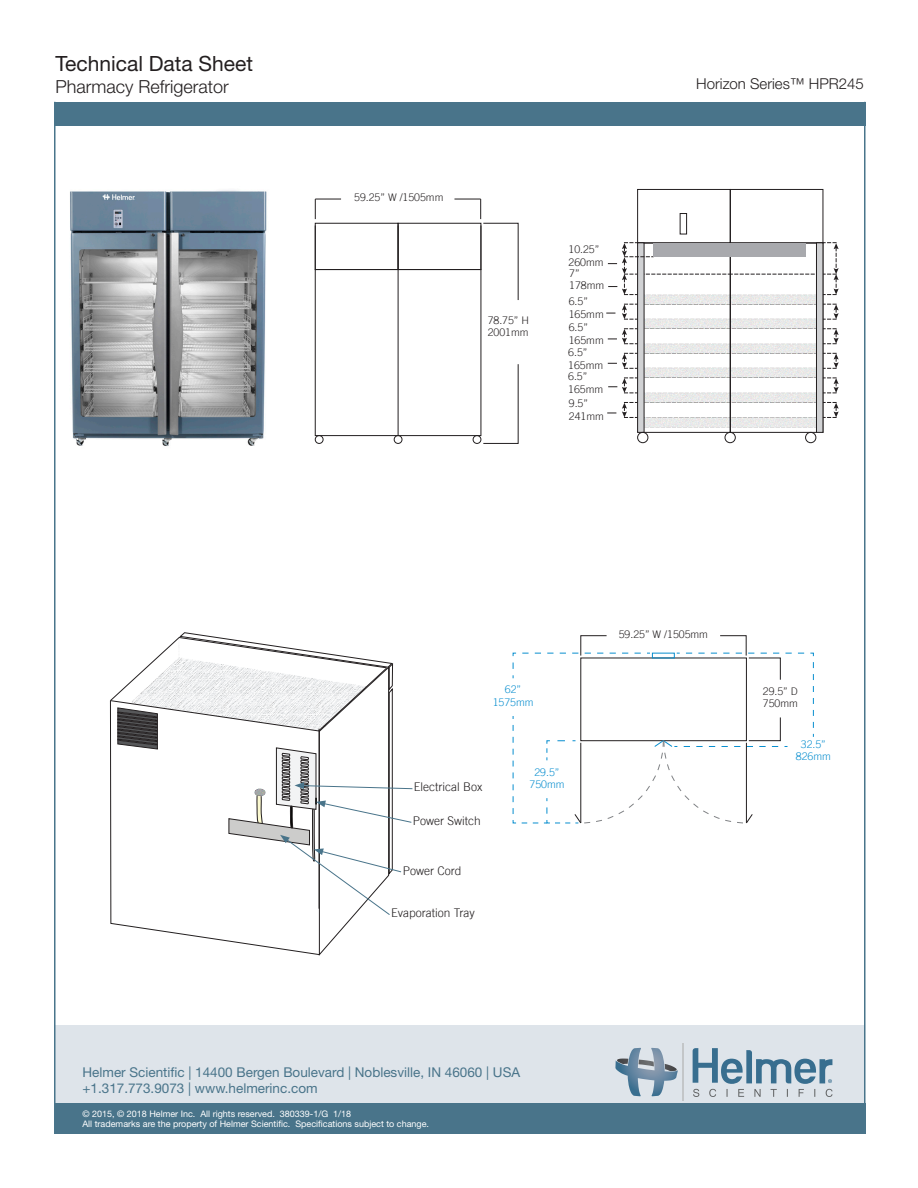
<style>
.page{position:relative;width:918px;height:1188px;background:#fff}
.page>*{position:absolute;margin:0;border:0;box-sizing:border-box;transform-origin:0 0}
.Title_1_Page2{font:21px "Helvetica Neue LT Std";color:#231f20}
.Sub-Title_2{font:300 18px "Helvetica Neue LT Std";color:#231f20}
.Sub-Title_4{font:300 15px "Helvetica Neue LT Std";color:#231f20}
.Footer_Address{font:13.5px "Helvetica Neue LT Std";color:#49748a}
.t1{font:300 12px "Trade Gothic";color:#231f20}
.t2{font:300 10.5px "Trade Gothic";color:#231f20}
.t3{font:300 10.5px "Trade Gothic";color:#088ecf}
.Footer_Legal{font:9px "Helvetica Neue LT Std";color:#fff}
</style>
<div class="page">
<div style="left:54px;top:1025px;width:810px;height:79px;background:#dee4ea"></div>
<div style="left:54px;top:1104px;width:812px;height:30px;background:#49748a"></div>
<svg style="left:615px;top:1048px;width:63px;height:48px"></svg>
<svg style="left:693px;top:1048px;width:140px;height:49px"></svg>
<hr style="left:682px;top:1043px;width:2px;height:58px;background:#bcbdbe">
<div style="left:54px;top:102px;width:812px;height:24px;background:#49748a"></div>
<hr style="left:54px;top:102px;width:2px;height:1032px;background:#49758b">
<hr style="left:864px;top:102px;width:2px;height:1032px;background:#49758b">
<img style="left:70px;top:190px;width:197px;height:256px">
<div style="left:315px;top:269px;width:166px;height:167px;border:1px solid #231f20"></div>
<hr style="left:398px;top:270px;width:1px;height:166px;background:#231f20">
<div style="left:315px;top:435px;width:8px;height:9px;border:1px solid #231f20;border-radius:50%"></div>
<div style="left:394px;top:435px;width:8px;height:9px;border:1px solid #231f20;border-radius:50%"></div>
<div style="left:473px;top:435px;width:8px;height:9px;border:1px solid #231f20;border-radius:50%"></div>
<div style="left:398px;top:223px;width:83px;height:47px;border:1px solid #231f20"></div>
<div style="left:315px;top:223px;width:83px;height:47px;border:1px solid #231f20"></div>
<svg style="left:483px;top:364px;width:36px;height:80px"></svg>
<svg style="left:454px;top:199px;width:65px;height:101px"></svg>
<svg style="left:315px;top:199px;width:26px;height:20px"></svg>
<svg style="left:513px;top:635px;width:301px;height:189px"></svg>
<svg style="left:109px;top:632px;width:304px;height:324px"></svg>
<img style="left:607px;top:403px;width:74px;height:25px">
<img style="left:644px;top:379px;width:37px;height:24px">
<img style="left:607px;top:354px;width:74px;height:25px">
<img style="left:606px;top:263px;width:75px;height:91px">
<div style="left:637px;top:189px;width:93px;height:54px;border:1px solid #231f20"></div>
<div style="left:638px;top:243px;width:6px;height:189px;background:#d1d2d4"></div>
<div style="left:637px;top:432px;width:11px;height:11px;border:1px solid #231f20;border-radius:50%"></div>
<div style="left:680px;top:213px;width:7px;height:21px;border:1px solid #231f20"></div>
<img style="left:681px;top:428px;width:185px;height:24px">
<img style="left:681px;top:403px;width:185px;height:25px">
<img style="left:681px;top:379px;width:185px;height:24px">
<img style="left:681px;top:354px;width:185px;height:25px">
<img style="left:681px;top:245px;width:185px;height:109px">
<div style="left:730px;top:242px;width:93px;height:191px;border:1px solid #231f20"></div>
<div style="left:730px;top:189px;width:93px;height:54px;border:1px solid #231f20"></div>
<div style="left:816px;top:243px;width:7px;height:189px;background:#d1d2d4"></div>
<div style="left:816px;top:242px;width:7px;height:191px;border:1px solid #231f20"></div>
<div style="left:805px;top:432px;width:11px;height:11px;border:1px solid #231f20;border-radius:50%"></div>
<svg style="left:622px;top:304px;width:16px;height:16px"></svg>
<svg style="left:608px;top:328px;width:30px;height:16px"></svg>
<svg style="left:608px;top:353px;width:30px;height:16px"></svg>
<svg style="left:608px;top:378px;width:30px;height:16px"></svg>
<svg style="left:622px;top:402px;width:16px;height:16px"></svg>
<svg style="left:823px;top:304px;width:16px;height:16px"></svg>
<svg style="left:823px;top:328px;width:16px;height:16px"></svg>
<svg style="left:823px;top:353px;width:16px;height:16px"></svg>
<svg style="left:823px;top:378px;width:16px;height:16px"></svg>
<svg style="left:823px;top:402px;width:16px;height:16px"></svg>
<svg style="left:608px;top:242px;width:231px;height:53px"></svg>
<div style="left:654px;top:243px;width:152px;height:13px;background:#a8a9ad"></div>
<p class="Title_1_Page2" style="left:56px;top:51px;width:199px">Technical Data Sheet</p>
<p class="Sub-Title_2" style="left:56px;top:75px;width:175px">Pharmacy Refrigerator</p>
<p class="Sub-Title_4" style="left:696px;top:74px;width:169px">Horizon Series™ HPR245</p>
<p class="t2" style="left:354px;top:191px;width:91px">59.25” W /1505mm</p>
<p class="t2" style="left:488px;top:314px;width:43px">78.75” H</p>
<p class="t2" style="left:488px;top:326px;width:42px">2001mm</p>
<p class="t2" style="left:568px;top:243px;width:32px">10.25”</p>
<p class="t2" style="left:568px;top:256px;width:37px">260mm</p>
<p class="t2" style="left:569px;top:267px;width:12px">7”</p>
<p class="t2" style="left:569px;top:279px;width:37px">178mm</p>
<p class="t2" style="left:569px;top:295px;width:21px">6.5”</p>
<p class="t2" style="left:569px;top:308px;width:37px">165mm</p>
<p class="t2" style="left:568px;top:346px;width:21px">6.5”</p>
<p class="t2" style="left:568px;top:359px;width:37px">165mm</p>
<p class="t2" style="left:569px;top:321px;width:21px">6.5”</p>
<p class="t2" style="left:569px;top:334px;width:37px">165mm</p>
<p class="t2" style="left:568px;top:370px;width:21px">6.5”</p>
<p class="t2" style="left:568px;top:383px;width:37px">165mm</p>
<p class="t2" style="left:569px;top:397px;width:21px">9.5”</p>
<p class="t2" style="left:569px;top:410px;width:37px">241mm</p>
<p class="t3" style="left:505px;top:683px;width:18px">62”</p>
<p class="t3" style="left:493px;top:696px;width:42px">1575mm</p>
<p class="t1" style="left:414px;top:780px;width:70px">Electrical Box</p>
<p class="t1" style="left:413px;top:813px;width:70px">Power Switch</p>
<p class="t1" style="left:403px;top:863px;width:60px">Power Cord</p>
<p class="t1" style="left:391px;top:905px;width:85px">Evaporation Tray</p>
<p class="t3" style="left:534px;top:766px;width:27px">29.5”</p>
<p class="t3" style="left:530px;top:778px;width:37px">750mm</p>
<p class="t2" style="left:619px;top:628px;width:91px">59.25” W /1505mm</p>
<p class="t2" style="left:763px;top:685px;width:37px">29.5” D</p>
<p class="t2" style="left:763px;top:697px;width:37px">750mm</p>
<p class="t3" style="left:801px;top:738px;width:27px">32.5”</p>
<p class="t3" style="left:796px;top:750px;width:37px">826mm</p>
<p class="Footer_Address" style="left:82px;top:1064px;width:439px">Helmer Scientific | 14400 Bergen Boulevard | Noblesville, IN 46060 | USA</p>
<p class="Footer_Address" style="left:82px;top:1081px;width:237px">+1.317.773.9073 | www.helmerinc.com</p>
<p class="Footer_Legal" style="left:83px;top:1108px;width:270px">© 2015, © 2018 Helmer Inc. All rights reserved. 380339-1/G 1/18</p>
<p class="Footer_Legal" style="left:83px;top:1119px;width:348px">All trademarks are the property of Helmer Scientific. Specifications subject to change.</p>
</div>
